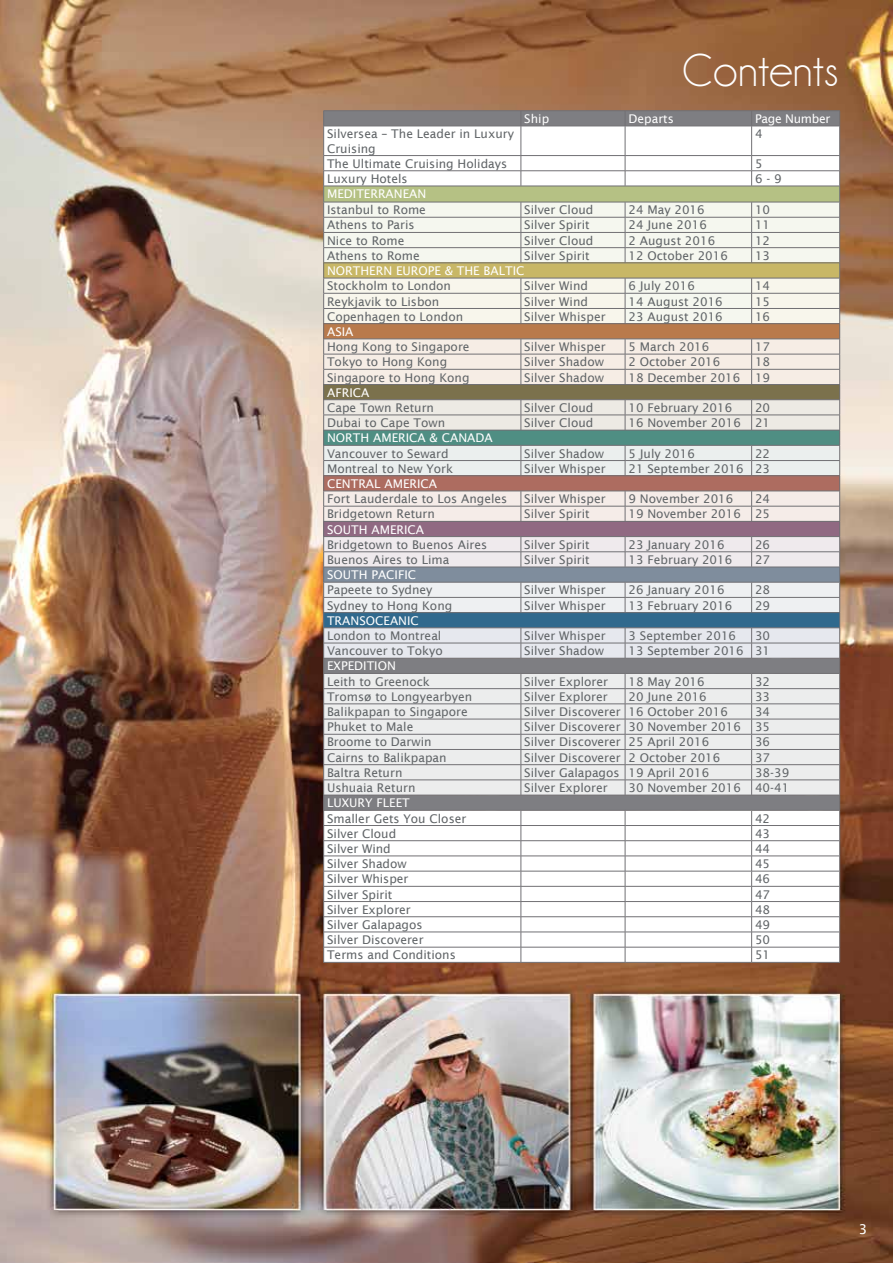
<style>
.page{position:relative;width:893px;height:1263px;background:#fff}
.page>*{position:absolute;margin:0;border:0;box-sizing:border-box;transform-origin:0 0}
.t1{font:46.5px "Champagne&Limousines";color:#fff}
.t2{font:13.5px "Lucida Sans";color:#fff}
.t3{font:12px/14.4px "Lucida Sans";color:#606467}
.t4{font:12px "Lucida Sans";color:#fff}
.t5{font:12px "Lucida Sans";letter-spacing:-.02em;color:#fff}
</style>
<div class="page">
<img style="left:0;top:0;width:893px;height:1263px">
<hr style="left:323px;top:110px;width:198px;height:1px;background:#717074">
<hr style="left:521px;top:110px;width:104px;height:1px;background:#717074">
<hr style="left:625px;top:110px;width:127px;height:1px;background:#717074">
<hr style="left:752px;top:110px;width:88px;height:1px;background:#717074">
<svg style="left:323px;top:111px;width:517px;height:851px"></svg>
<hr style="left:323px;top:962px;width:198px;height:1px;background:#717074">
<hr style="left:521px;top:962px;width:104px;height:1px;background:#717074">
<hr style="left:625px;top:962px;width:127px;height:1px;background:#717074">
<hr style="left:752px;top:962px;width:88px;height:1px;background:#717074">
<h1 class="t1" style="left:682px;top:44px;width:158px">Contents</h1>
<p class="t4" style="left:524px;top:112px;width:26px">Ship</p>
<p class="t4" style="left:628px;top:112px;width:47px">Departs</p>
<p class="t5" style="left:755px;top:112px;width:77px">Page Number</p>
<p class="t3" style="left:327px;top:127px;width:188px">Silversea – The Leader in Luxury<br>Cruising</p>
<p class="t3" style="left:755px;top:127px;width:9px">4</p>
<p class="t3" style="left:327px;top:156px;width:182px">The Ultimate Cruising Holidays</p>
<p class="t3" style="left:755px;top:156px;width:9px">5</p>
<p class="t3" style="left:327px;top:171px;width:82px">Luxury Hotels</p>
<p class="t3" style="left:755px;top:171px;width:28px">6 - 9</p>
<p class="t4" style="left:327px;top:187px;width:101px">MEDITERRANEAN</p>
<p class="t3" style="left:327px;top:203px;width:100px">Istanbul to Rome</p>
<p class="t3" style="left:524px;top:203px;width:71px">Silver Cloud</p>
<p class="t3" style="left:628px;top:203px;width:78px">24 May 2016</p>
<p class="t3" style="left:755px;top:203px;width:17px">10</p>
<p class="t3" style="left:327px;top:218px;width:89px">Athens to Paris</p>
<p class="t3" style="left:524px;top:218px;width:67px">Silver Spirit</p>
<p class="t3" style="left:628px;top:218px;width:80px">24 June 2016</p>
<p class="t3" style="left:755px;top:218px;width:17px">11</p>
<p class="t3" style="left:327px;top:233px;width:79px">Nice to Rome</p>
<p class="t3" style="left:524px;top:233px;width:71px">Silver Cloud</p>
<p class="t3" style="left:628px;top:233px;width:88px">2 August 2016</p>
<p class="t3" style="left:755px;top:233px;width:17px">12</p>
<p class="t3" style="left:327px;top:248px;width:94px">Athens to Rome</p>
<p class="t3" style="left:524px;top:248px;width:67px">Silver Spirit</p>
<p class="t3" style="left:628px;top:248px;width:101px">12 October 2016</p>
<p class="t3" style="left:755px;top:248px;width:17px">13</p>
<p class="t4" style="left:327px;top:264px;width:199px">NORTHERN EUROPE &amp; THE BALTIC</p>
<p class="t3" style="left:327px;top:279px;width:125px">Stockholm to London</p>
<p class="t3" style="left:524px;top:279px;width:65px">Silver Wind</p>
<p class="t3" style="left:628px;top:279px;width:68px">6 July 2016</p>
<p class="t3" style="left:755px;top:279px;width:17px">14</p>
<p class="t3" style="left:327px;top:294px;width:114px">Reykjavik to Lisbon</p>
<p class="t3" style="left:524px;top:294px;width:65px">Silver Wind</p>
<p class="t3" style="left:628px;top:294px;width:96px">14 August 2016</p>
<p class="t3" style="left:755px;top:294px;width:17px">15</p>
<p class="t3" style="left:327px;top:309px;width:138px">Copenhagen to London</p>
<p class="t3" style="left:524px;top:309px;width:83px">Silver Whisper</p>
<p class="t3" style="left:628px;top:309px;width:96px">23 August 2016</p>
<p class="t3" style="left:755px;top:309px;width:17px">16</p>
<p class="t4" style="left:327px;top:325px;width:28px">ASIA</p>
<p class="t3" style="left:327px;top:340px;width:144px">Hong Kong to Singapore</p>
<p class="t3" style="left:524px;top:340px;width:83px">Silver Whisper</p>
<p class="t3" style="left:628px;top:340px;width:82px">5 March 2016</p>
<p class="t3" style="left:755px;top:340px;width:17px">17</p>
<p class="t3" style="left:327px;top:355px;width:122px">Tokyo to Hong Kong</p>
<p class="t3" style="left:524px;top:355px;width:81px">Silver Shadow</p>
<p class="t3" style="left:628px;top:355px;width:93px">2 October 2016</p>
<p class="t3" style="left:755px;top:355px;width:17px">18</p>
<p class="t3" style="left:327px;top:370px;width:144px">Singapore to Hong Kong</p>
<p class="t3" style="left:524px;top:370px;width:81px">Silver Shadow</p>
<p class="t3" style="left:628px;top:370px;width:143px">18 December 2016 19</p>
<p class="t4" style="left:327px;top:386px;width:44px">AFRICA</p>
<p class="t3" style="left:327px;top:400px;width:108px">Cape Town Return</p>
<p class="t3" style="left:524px;top:400px;width:71px">Silver Cloud</p>
<p class="t3" style="left:628px;top:400px;width:105px">10 February 2016</p>
<p class="t3" style="left:755px;top:400px;width:17px">20</p>
<p class="t3" style="left:327px;top:416px;width:120px">Dubai to Cape Town</p>
<p class="t3" style="left:524px;top:416px;width:71px">Silver Cloud</p>
<p class="t3" style="left:628px;top:416px;width:143px">16 November 2016 21</p>
<p class="t4" style="left:327px;top:431px;width:167px">NORTH AMERICA &amp; CANADA</p>
<p class="t3" style="left:327px;top:446px;width:123px">Vancouver to Seward</p>
<p class="t3" style="left:524px;top:446px;width:81px">Silver Shadow</p>
<p class="t3" style="left:628px;top:446px;width:68px">5 July 2016</p>
<p class="t3" style="left:755px;top:446px;width:17px">22</p>
<p class="t3" style="left:327px;top:461px;width:128px">Montreal to New York</p>
<p class="t3" style="left:524px;top:461px;width:83px">Silver Whisper</p>
<p class="t3" style="left:628px;top:461px;width:143px">21 September 2016 23</p>
<p class="t4" style="left:327px;top:477px;width:112px">CENTRAL AMERICA</p>
<p class="t3" style="left:327px;top:492px;width:182px">Fort Lauderdale to Los Angeles</p>
<p class="t3" style="left:524px;top:492px;width:83px">Silver Whisper</p>
<p class="t3" style="left:628px;top:492px;width:106px">9 November 2016</p>
<p class="t3" style="left:755px;top:492px;width:17px">24</p>
<p class="t3" style="left:327px;top:507px;width:109px">Bridgetown Return</p>
<p class="t3" style="left:524px;top:507px;width:67px">Silver Spirit</p>
<p class="t3" style="left:628px;top:507px;width:143px">19 November 2016 25</p>
<p class="t4" style="left:327px;top:522px;width:99px">SOUTH AMERICA</p>
<p class="t3" style="left:327px;top:537px;width:162px">Bridgetown to Buenos Aires</p>
<p class="t3" style="left:524px;top:537px;width:67px">Silver Spirit</p>
<p class="t3" style="left:628px;top:537px;width:98px">23 January 2016</p>
<p class="t3" style="left:755px;top:537px;width:17px">26</p>
<p class="t3" style="left:327px;top:552px;width:124px">Buenos Aires to Lima</p>
<p class="t3" style="left:524px;top:552px;width:67px">Silver Spirit</p>
<p class="t3" style="left:628px;top:552px;width:105px">13 February 2016</p>
<p class="t3" style="left:755px;top:552px;width:17px">27</p>
<p class="t4" style="left:327px;top:568px;width:91px">SOUTH PACIFIC</p>
<p class="t3" style="left:327px;top:583px;width:107px">Papeete to Sydney</p>
<p class="t3" style="left:524px;top:583px;width:83px">Silver Whisper</p>
<p class="t3" style="left:628px;top:583px;width:98px">26 January 2016</p>
<p class="t3" style="left:755px;top:583px;width:17px">28</p>
<p class="t3" style="left:327px;top:598px;width:127px">Sydney to Hong Kong</p>
<p class="t3" style="left:524px;top:598px;width:83px">Silver Whisper</p>
<p class="t3" style="left:628px;top:598px;width:105px">13 February 2016</p>
<p class="t3" style="left:755px;top:598px;width:17px">29</p>
<p class="t4" style="left:327px;top:614px;width:93px">TRANSOCEANIC</p>
<p class="t3" style="left:327px;top:628px;width:116px">London to Montreal</p>
<p class="t3" style="left:524px;top:628px;width:83px">Silver Whisper</p>
<p class="t3" style="left:628px;top:628px;width:109px">3 September 2016</p>
<p class="t3" style="left:755px;top:628px;width:17px">30</p>
<p class="t3" style="left:327px;top:644px;width:117px">Vancouver to Tokyo</p>
<p class="t3" style="left:524px;top:644px;width:81px">Silver Shadow</p>
<p class="t3" style="left:628px;top:644px;width:143px">13 September 2016 31</p>
<p class="t4" style="left:327px;top:659px;width:70px">EXPEDITION</p>
<p class="t3" style="left:327px;top:674px;width:104px">Leith to Greenock</p>
<p class="t3" style="left:524px;top:674px;width:85px">Silver Explorer</p>
<p class="t3" style="left:628px;top:674px;width:78px">18 May 2016</p>
<p class="t3" style="left:755px;top:674px;width:17px">32</p>
<p class="t3" style="left:327px;top:689px;width:147px">Tromsø to Longyearbyen</p>
<p class="t3" style="left:524px;top:689px;width:85px">Silver Explorer</p>
<p class="t3" style="left:628px;top:689px;width:80px">20 June 2016</p>
<p class="t3" style="left:755px;top:689px;width:17px">33</p>
<p class="t3" style="left:327px;top:704px;width:142px">Balikpapan to Singapore</p>
<p class="t3" style="left:524px;top:704px;width:205px">Silver Discoverer 16 October 2016</p>
<p class="t3" style="left:755px;top:704px;width:17px">34</p>
<p class="t3" style="left:327px;top:720px;width:88px">Phuket to Male</p>
<p class="t3" style="left:524px;top:720px;width:247px">Silver Discoverer 30 November 2016 35</p>
<p class="t3" style="left:327px;top:735px;width:106px">Broome to Darwin</p>
<p class="t3" style="left:524px;top:735px;width:186px">Silver Discoverer 25 April 2016</p>
<p class="t3" style="left:755px;top:735px;width:17px">36</p>
<p class="t3" style="left:327px;top:750px;width:121px">Cairns to Balikpapan</p>
<p class="t3" style="left:524px;top:750px;width:198px">Silver Discoverer 2 October 2016</p>
<p class="t3" style="left:755px;top:750px;width:17px">37</p>
<p class="t3" style="left:327px;top:765px;width:77px">Baltra Return</p>
<p class="t3" style="left:524px;top:765px;width:186px">Silver Galapagos 19 April 2016</p>
<p class="t3" style="left:755px;top:765px;width:36px">38-39</p>
<p class="t3" style="left:327px;top:780px;width:90px">Ushuaia Return</p>
<p class="t3" style="left:524px;top:780px;width:85px">Silver Explorer</p>
<p class="t3" style="left:628px;top:780px;width:162px">30 November 2016 40-41</p>
<p class="t4" style="left:327px;top:796px;width:84px">LUXURY FLEET</p>
<p class="t3" style="left:327px;top:811px;width:141px">Smaller Gets You Closer</p>
<p class="t3" style="left:755px;top:811px;width:17px">42</p>
<p class="t3" style="left:327px;top:826px;width:71px">Silver Cloud</p>
<p class="t3" style="left:755px;top:826px;width:17px">43</p>
<p class="t3" style="left:327px;top:841px;width:65px">Silver Wind</p>
<p class="t3" style="left:755px;top:841px;width:17px">44</p>
<p class="t3" style="left:327px;top:857px;width:81px">Silver Shadow</p>
<p class="t3" style="left:755px;top:857px;width:17px">45</p>
<p class="t3" style="left:327px;top:872px;width:83px">Silver Whisper</p>
<p class="t3" style="left:755px;top:872px;width:17px">46</p>
<p class="t3" style="left:327px;top:887px;width:67px">Silver Spirit</p>
<p class="t3" style="left:755px;top:887px;width:17px">47</p>
<p class="t3" style="left:327px;top:902px;width:85px">Silver Explorer</p>
<p class="t3" style="left:755px;top:902px;width:17px">48</p>
<p class="t3" style="left:327px;top:917px;width:97px">Silver Galapagos</p>
<p class="t3" style="left:755px;top:917px;width:17px">49</p>
<p class="t3" style="left:327px;top:933px;width:98px">Silver Discoverer</p>
<p class="t3" style="left:755px;top:933px;width:17px">50</p>
<p class="t3" style="left:327px;top:948px;width:130px">Terms and Conditions</p>
<p class="t3" style="left:755px;top:948px;width:17px">51</p>
<p class="t2" style="left:859px;top:1221px;width:10px">3</p>
</div>
